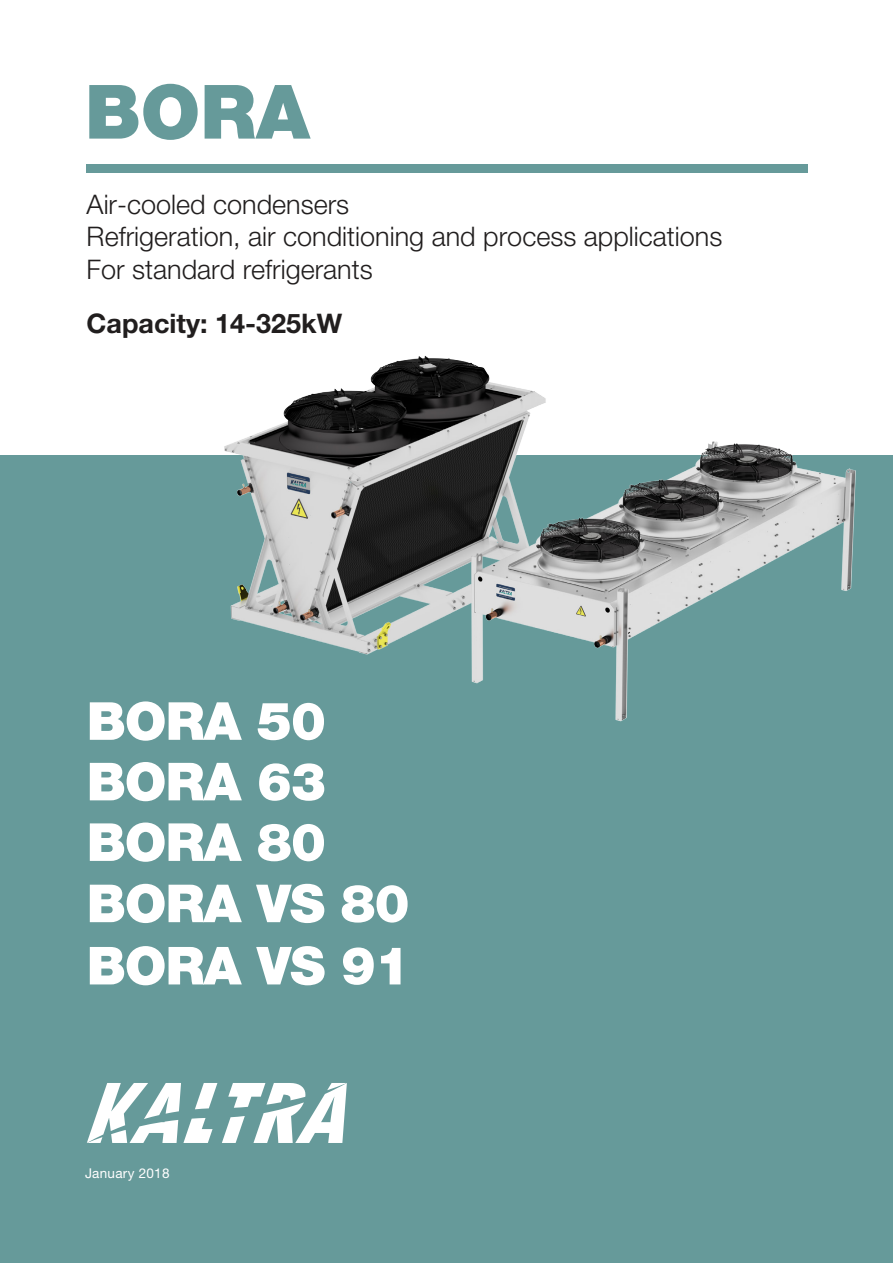
<style>
.page{position:relative;width:893px;height:1263px;background:#fff}
.page>*{position:absolute;margin:0;border:0;box-sizing:border-box;transform-origin:0 0}
.t1{font:900 75px "Helvetica Neue LT Std";color:#669a9a}
.t2{font:900 52.5px/61.2px "Helvetica Neue LT Std";letter-spacing:-.02em;color:#fff}
.t3{font:300 27px/32.4px "Helvetica Neue LT Std";color:#211e1e}
.t4{font:700 27px "Helvetica Neue LT Std";color:#211e1e}
.t5{font:13.5px "Helvetica Neue LT Std";letter-spacing:.02em;color:#fff}
</style>
<div class="page">
<div style="left:0;top:455px;width:893px;height:808px;background:#669a9a"></div>
<div style="left:87px;top:165px;width:721px;height:8px;background:#669a9a"></div>
<svg style="left:87px;top:1083px;width:260px;height:60px"></svg>
<img style="left:224px;top:355px;width:632px;height:367px">
<p class="t1" style="left:85px;top:67px;width:226px">BORA</p>
<p class="t3" style="left:87px;top:187px;width:637px">Air-cooled condensers<br>Refrigeration, air conditioning and process applications<br>For standard refrigerants</p>
<p class="t4" style="left:87px;top:306px;width:257px">Capacity: 14-325kW</p>
<p class="t2" style="left:87px;top:690px;width:325px">BORA 50<br>BORA 63<br>BORA 80<br>BORA VS 80<br>BORA VS 91</p>
<p class="t5" style="left:85px;top:1165px;width:86px">January 2018</p>
</div>
